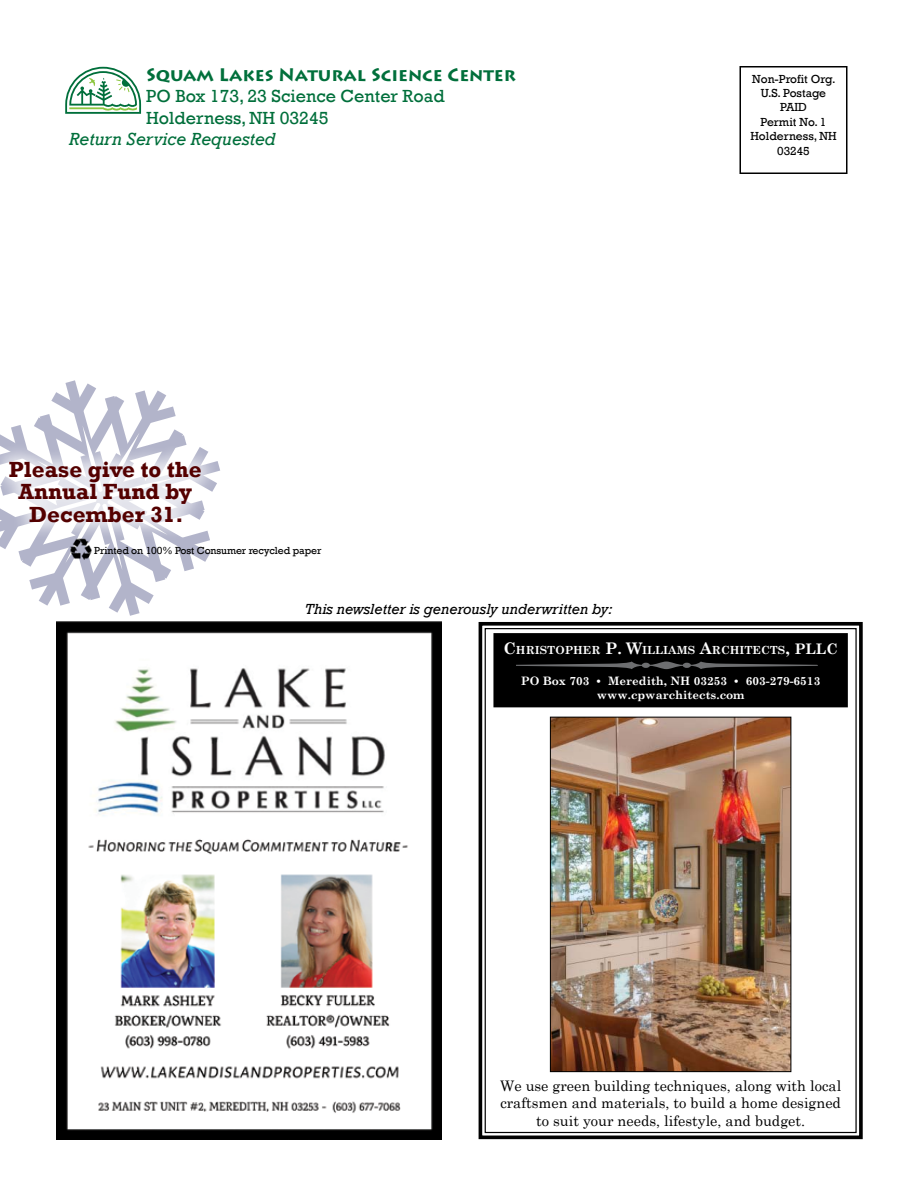
<style>
.page{position:relative;width:918px;height:1188px;background:#fff}
.page>*{position:absolute;margin:0;border:0;box-sizing:border-box;transform-origin:0 0}
.t1{font:700 22.5px/22.5px "Rockwell";color:#540000;text-align:center}
.t2{font:18px/21.6px "Rockwell";color:#006f3b}
.t3{font:700 18px "Lithos Pro";color:#006f3b}
.t4{font:italic 18px "Rockwell";color:#006f3b}
.t5{font:italic 15px "Rockwell";color:#000}
.t6{font:14.55px/17.4px "Century Schoolbook";color:#000;text-align:center}
.t7{font:12px/14.4px "Rockwell";color:#000;text-align:center}
.t8{font:700 11.7px/14px "Century Schoolbook";color:#fff;text-align:center}
.t9{font:700 11.25px "Century Schoolbook";color:#fff}
.t10{font:10.5px "Rockwell";letter-spacing:-.01em;color:#000}
.s1{font-size:16.05px}
.s2{font-size:14.55px}
</style>
<div class="page">
<svg style="left:0;top:380px;width:210px;height:236px"></svg>
<svg style="left:65px;top:67px;width:76px;height:47px"></svg>
<div style="left:740px;top:66px;width:108px;height:108px;border:2px solid #000"></div>
<img style="left:67px;top:541px;width:27px;height:19px">
<svg style="left:478px;top:622px;width:385px;height:518px"></svg>
<div style="left:494px;top:634px;width:353px;height:73px;background:#000"></div>
<div style="left:493px;top:633px;width:355px;height:74px;border:1px solid #000"></div>
<svg style="left:516px;top:662px;width:302px;height:7px"></svg>
<img style="left:552px;top:719px;width:237px;height:351px">
<div style="left:550px;top:717px;width:241px;height:355px;border:1px solid #000"></div>
<div style="left:0;top:442px;width:220px;height:99px;background:#fff;opacity:.75"></div>
<img style="left:56px;top:621px;width:385px;height:518px">
<p class="t3" style="left:146px;top:64px;width:371px">Squam Lakes Natural Science Center</p>
<p class="t2" style="left:146px;top:86px;width:300px">PO Box 173, 23 Science Center Road<br>Holderness, NH 03245</p>
<p class="t4" style="left:69px;top:129px;width:208px">Return Service Requested</p>
<h1 class="t1" style="left:9px;top:458px;width:194px">Please give to the<br>Annual Fund by<br>December 31.</h1>
<p class="t10" style="left:94px;top:544px;width:229px">Printed on 100% Post Consumer recycled paper</p>
<p class="t5" style="left:305px;top:600px;width:309px">This newsletter is generously underwritten by:</p>
<p class="t7" style="left:750px;top:72px;width:88px">Non-Profit Org.<br>U.S. Postage<br>PAID<br>Permit No. 1<br>Holderness, NH<br>03245</p>
<p class="t9" style="left:504px;top:641px;width:336px"><span class="s1">C</span>HRISTOPHER <span class="s1">P. W</span>ILLIAMS <span class="s1">A</span>RCHITECTS<span class="s1">,</span> <span class="s2">PLLC</span></p>
<p class="t8" style="left:521px;top:673px;width:301px">PO Box 703 • Meredith, NH 03253 • 603-279-6513 www.cpwarchitects.com</p>
<p class="t6" style="left:500px;top:1076px;width:343px">We use green building techniques, along with local craftsmen and materials, to build a home designed to suit your needs, lifestyle, and budget.</p>
</div>
